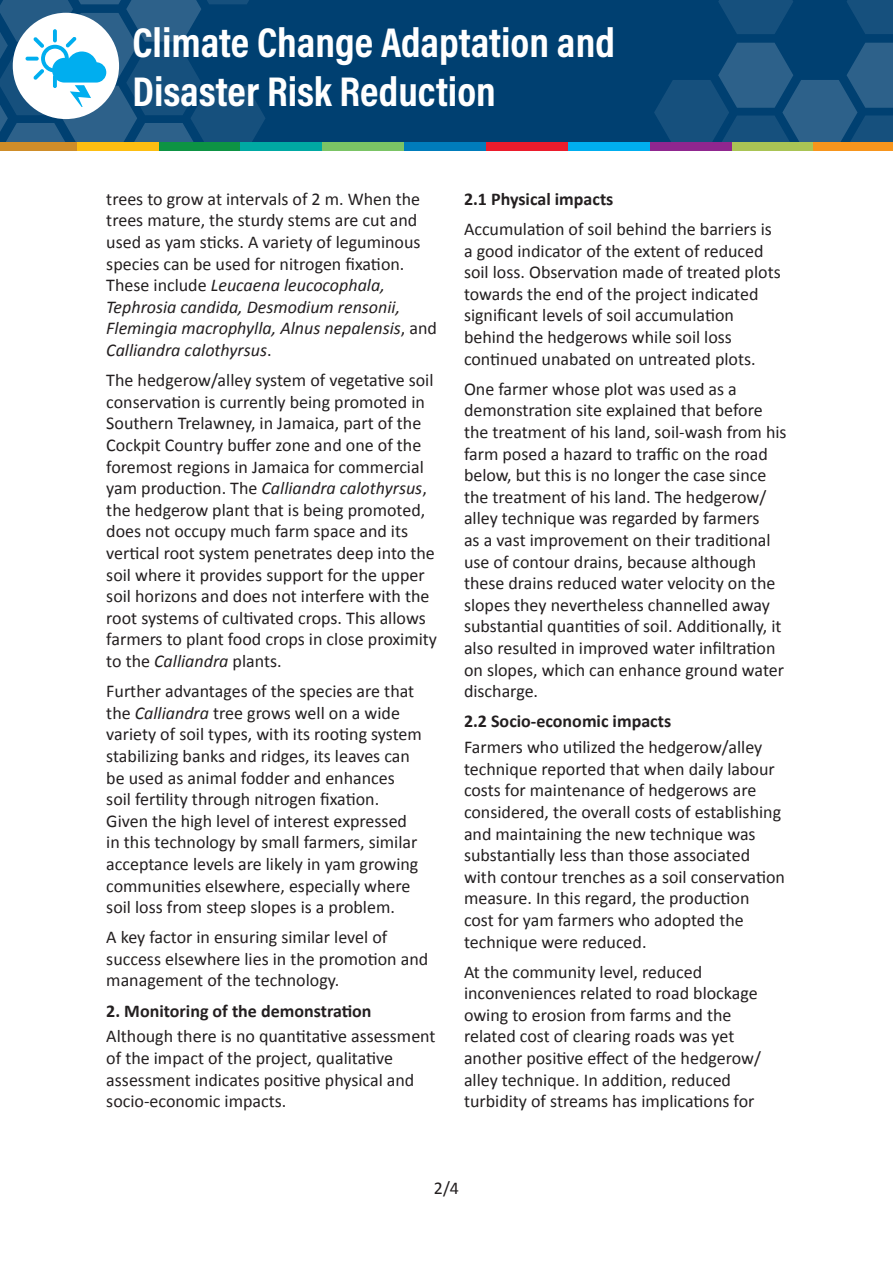
<style>
.page{position:relative;width:893px;height:1263px;background:#fff}
.page>*{position:absolute;margin:0;border:0;box-sizing:border-box;transform-origin:0 0}
.t1{font:700 42px/49.5px "Acumin Pro Cond";color:#fff}
.Body_Text{font:18px/21.6px "Calibri";color:#231f20}
.Body_Text_1_1{font:18px/21.6px "Calibri";color:#231f20}
.Subheading_1_1{font:700 18px "Calibri";color:#231f20}
.Heading_1{font:700 18px "Calibri";color:#231f20}
.s1{font-style:italic}
</style>
<div class="page">
<div style="left:0;top:0;width:893px;height:145px;background:#004071"></div>
<svg style="left:847px;top:0;width:46px;height:34px"></svg>
<svg style="left:718px;top:0;width:75px;height:34px"></svg>
<svg style="left:654px;top:43px;width:239px;height:107px"></svg>
<div style="left:813px;top:142px;width:80px;height:8px;background:#f7951d"></div>
<div style="left:732px;top:142px;width:81px;height:8px;background:#aac455"></div>
<div style="left:650px;top:142px;width:81px;height:8px;background:#90268f"></div>
<div style="left:568px;top:142px;width:81px;height:8px;background:#00aeef"></div>
<div style="left:486px;top:142px;width:82px;height:8px;background:#eb1c2c"></div>
<div style="left:404px;top:142px;width:82px;height:8px;background:#007cbb"></div>
<div style="left:322px;top:142px;width:82px;height:8px;background:#7bc465"></div>
<div style="left:240px;top:142px;width:82px;height:8px;background:#00a9a3"></div>
<svg style="left:0;top:0;width:265px;height:150px"></svg>
<p class="t1" style="left:133px;top:16px;width:484px">Climate Change Adaptation and<br>Disaster Risk Reduction</p>
<p class="Body_Text" style="left:106px;top:188px;width:332px">trees to grow at intervals of 2 m. When the trees mature, the sturdy stems are cut and used as yam sticks. A variety of leguminous species can be used for nitrogen fixation.<br>These include <span class="s1">Leucaena leucocophala, Tephrosia candida, Desmodium rensonii, Flemingia macrophylla, Alnus nepalensis</span>, and <span class="s1">Calliandra calothyrsus</span>.</p>
<p class="Body_Text" style="left:106px;top:369px;width:332px">The hedgerow/alley system of vegetative soil conservation is currently being promoted in Southern Trelawney, in Jamaica, part of the Cockpit Country buffer zone and one of the foremost regions in Jamaica for commercial yam production. The <span class="s1">Calliandra calothyrsus</span>, the hedgerow plant that is being promoted, does not occupy much farm space and its vertical root system penetrates deep into the soil where it provides support for the upper soil horizons and does not interfere with the root systems of cultivated crops. This allows farmers to plant food crops in close proximity to the <span class="s1">Calliandra</span> plants.</p>
<p class="Body_Text" style="left:106px;top:680px;width:317px">Further advantages of the species are that the <span class="s1">Calliandra</span> tree grows well on a wide variety of soil types, with its rooting system stabilizing banks and ridges, its leaves can be used as animal fodder and enhances soil fertility through nitrogen fixation.<br>Given the high level of interest expressed in this technology by small farmers, similar acceptance levels are likely in yam growing communities elsewhere, especially where soil loss from steep slopes is a problem.</p>
<p class="Body_Text" style="left:106px;top:926px;width:324px">A key factor in ensuring similar level of success elsewhere lies in the promotion and management of the technology.</p>
<p class="Heading_1" style="left:106px;top:999px;width:267px">2. Monitoring of the demonstration</p>
<p class="Body_Text" style="left:106px;top:1026px;width:331px">Although there is no quantitative assessment of the impact of the project, qualitative assessment indicates positive physical and socio-economic impacts.</p>
<p class="Subheading_1_1" style="left:464px;top:188px;width:151px">2.1 Physical impacts</p>
<p class="Body_Text_1_1" style="left:464px;top:218px;width:318px">Accumulation of soil behind the barriers is a good indicator of the extent of reduced soil loss. Observation made of treated plots towards the end of the project indicated significant levels of soil accumulation behind the hedgerows while soil loss continued unabated on untreated plots.</p>
<p class="Body_Text_1_1" style="left:464px;top:378px;width:324px">One farmer whose plot was used as a demonstration site explained that before the treatment of his land, soil-wash from his farm posed a hazard to traffic on the road below, but this is no longer the case since the treatment of his land. The hedgerow/ alley technique was regarded by farmers<br>as a vast improvement on their traditional use of contour drains, because although these drains reduced water velocity on the slopes they nevertheless channelled away substantial quantities of soil. Additionally, it also resulted in improved water infiltration on slopes, which can enhance ground water discharge.</p>
<p class="Subheading_1_1" style="left:464px;top:710px;width:209px">2.2 Socio-economic impacts</p>
<p class="Body_Text_1_1" style="left:464px;top:736px;width:322px">Farmers who utilized the hedgerow/alley technique reported that when daily labour costs for maintenance of hedgerows are considered, the overall costs of establishing and maintaining the new technique was substantially less than those associated with contour trenches as a soil conservation measure. In this regard, the production<br>cost for yam farmers who adopted the technique were reduced.</p>
<p class="Body_Text_1_1" style="left:464px;top:961px;width:298px">At the community level, reduced inconveniences related to road blockage owing to erosion from farms and the related cost of clearing roads was yet another positive effect of the hedgerow/ alley technique. In addition, reduced turbidity of streams has implications for</p>
<p class="Body_Text_1_1" style="left:434px;top:1178px;width:27px">2/4</p>
</div>
